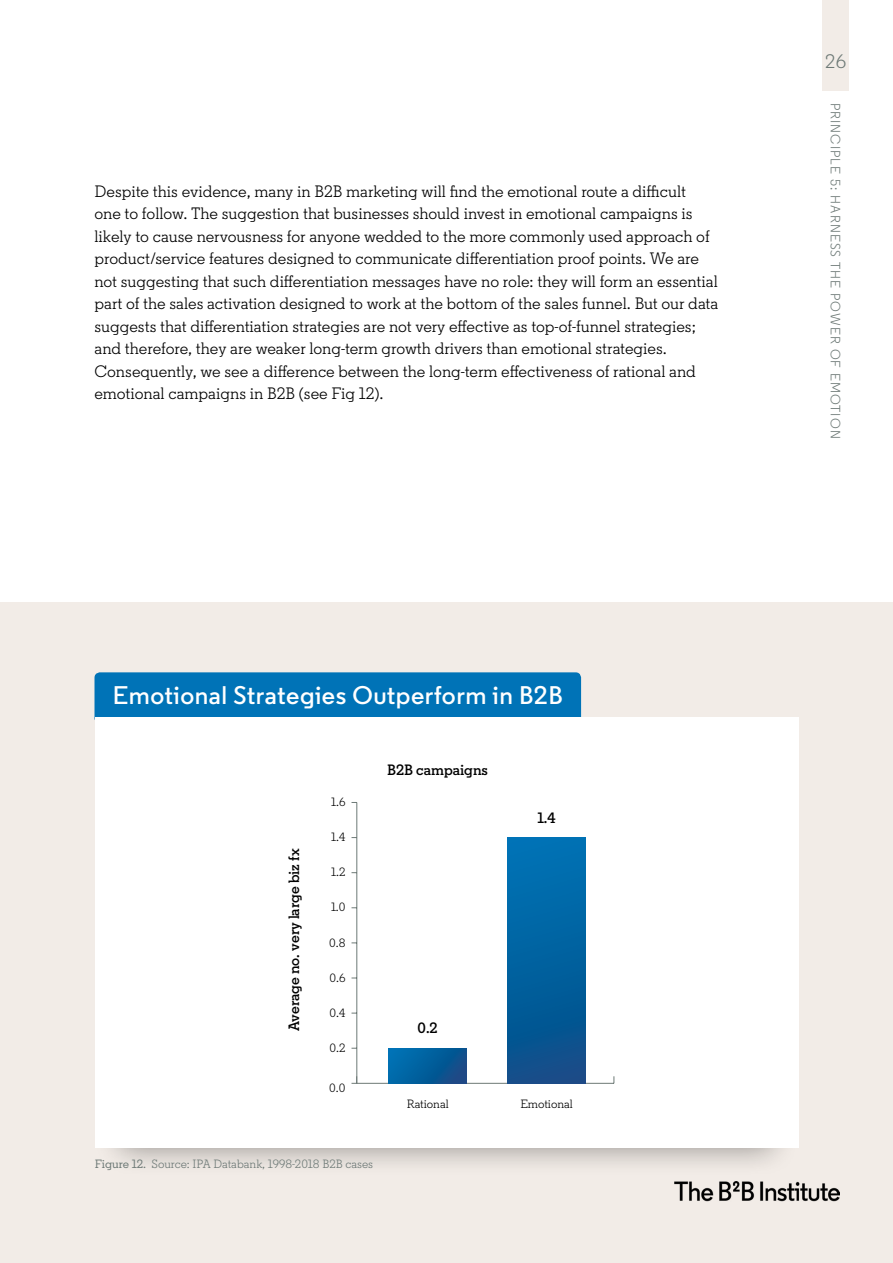
<style>
.page{position:relative;width:893px;height:1263px;background:#fff}
.page>*{position:absolute;margin:0;border:0;box-sizing:border-box;transform-origin:0 0}
.t1{font:600 25.5px "LKN Sans";letter-spacing:.02em;color:#fff}
.t2{font:19.5px "LKN Sans";color:#6d7976}
.t3{font:16.5px/22.5px "LKN Slab";color:#000}
.t4{font:600 15px "LKN Slab";color:#000}
.t5{font:13.5px "LKN Sans";letter-spacing:.08em;color:#6d7976}
.t6{font:12px "LKN Slab";color:#6d7976}
.t7{font:12px "LKN Slab";color:#000}
.s1{font-weight:500}
</style>
<div class="page">
<div style="left:822px;top:0;width:27px;height:91px;background:#f2ece7"></div>
<div style="left:0;top:603px;width:893px;height:660px;background:#f2ece7"></div>
<img style="left:675px;top:1182px;width:164px;height:20px">
<div style="left:94px;top:672px;width:487px;height:52px;background:#0073b7;border-radius:5px"></div>
<div style="left:93px;top:726px;width:708px;height:451px;background:#000;opacity:.4"></div>
<div style="left:94px;top:717px;width:704px;height:431px;background:#fff"></div>
<hr style="left:357px;top:1083px;width:257px;height:1px;background:#6d7976">
<hr style="left:357px;top:802px;width:1px;height:281px;background:#6d7976">
<svg style="left:351px;top:1076px;width:6px;height:8px"></svg>
<div style="left:508px;top:837px;width:78px;height:246px;background:linear-gradient(to bottom,#0074b6,#0c4d88)"></div>
<svg style="left:389px;top:1048px;width:78px;height:35px;background:#055d9b"></svg>
<p class="t3" style="left:94px;top:180px;width:625px">Despite this evidence, many in B2B marketing will find the emotional route a difficult<br>one to follow. The suggestion that businesses should invest in emotional campaigns is likely to cause nervousness for anyone wedded to the more commonly used approach of product/service features designed to communicate differentiation proof points. We are not suggesting that such differentiation messages have no role: they will form an essential part of the sales activation designed to work at the bottom of the sales funnel. But our data suggests that differentiation strategies are not very effective as top-of-funnel strategies; and therefore, they are weaker long-term growth drivers than emotional strategies.<br>Consequently, we see a difference between the long-term effectiveness of rational and emotional campaigns in B2B (see Fig 12).</p>
<h1 class="t1" style="left:113px;top:680px;width:451px">Emotional Strategies Outperform in B2B</h1>
<p class="t4" style="left:285px;top:1031px;width:184px;rotate:-90deg">Average no. very large biz fx</p>
<p class="t7" style="left:331px;top:795px;width:16px">1.6</p>
<p class="t7" style="left:331px;top:829px;width:16px">1.4</p>
<p class="t7" style="left:331px;top:864px;width:16px">1.2</p>
<p class="t7" style="left:331px;top:899px;width:16px">1.0</p>
<p class="t7" style="left:329px;top:936px;width:18px">0.8</p>
<p class="t7" style="left:329px;top:971px;width:18px">0.6</p>
<p class="t7" style="left:329px;top:1005px;width:18px">0.4</p>
<p class="t7" style="left:330px;top:1041px;width:17px">0.2</p>
<p class="t7" style="left:329px;top:1081px;width:18px">0.0</p>
<p class="t4" style="left:387px;top:760px;width:102px">B2B campaigns</p>
<p class="t4" style="left:418px;top:1019px;width:22px">0.2</p>
<p class="t7" style="left:407px;top:1096px;width:43px">Rational</p>
<p class="t6" style="left:95px;top:1156px;width:280px"><span class="s1">Figure</span> <span class="s1">12.</span> Source: IPA Databank, 1998-2018 B2B cases</p>
<p class="t4" style="left:537px;top:808px;width:20px">1.4</p>
<p class="t7" style="left:520px;top:1096px;width:54px">Emotional</p>
<p class="t2" style="left:825px;top:49px;width:23px">26</p>
<p class="t5" style="left:844px;top:102px;width:338px;rotate:90deg">PRINCIPLE 5: HARNESS THE POWER OF EMOTION</p>
</div>
